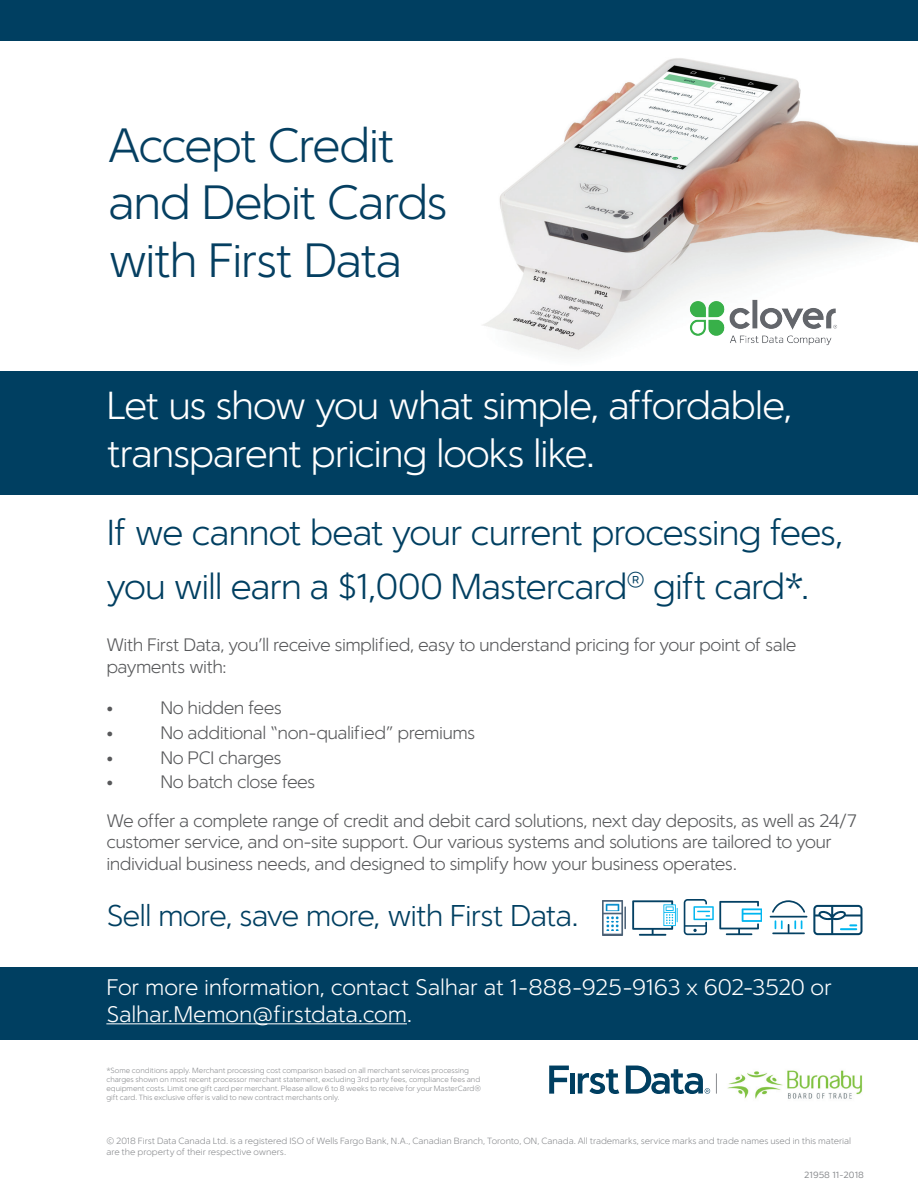
<style>
.page{position:relative;width:918px;height:1188px;background:#fff}
.page>*{position:absolute;margin:0;border:0;box-sizing:border-box;transform-origin:0 0}
.t1{font:300 48px/57.6px "Simple Sans";letter-spacing:-.045em;color:#053f61}
.t2{font:300 39px/48px "Simple Sans";letter-spacing:-.04em;color:#fff}
.t3{font:300 36px/54px "Simple Sans";letter-spacing:-.04em;color:#003f61}
.t4{font:300 30px "Simple Sans";letter-spacing:-.04em;color:#003f61}
.t5{font:300 22.5px/27px "Simple Sans";letter-spacing:-.015em;color:#fff}
.t6{font:300 18px/21.6px "Simple Sans";letter-spacing:-.03em;color:#57585a}
.t7{font:300 9px/10.5px "Simple Sans";letter-spacing:-.005em;color:#8a8c8f}
.t8{font:9px "Simple Sans";color:#8a8c8f}
.t9{font:300 7.5px/9px "Simple Sans";letter-spacing:-.005em;color:#8a8c8f}
</style>
<div class="page">
<img style="left:427px;top:40px;width:491px;height:313px">
<div style="left:0;top:0;width:918px;height:40px;background:#003f61"></div>
<img style="left:680px;top:293px;width:166px;height:60px">
<div style="left:0;top:371px;width:918px;height:124px;background:#003f61"></div>
<img style="left:603px;top:901px;width:22px;height:34px">
<svg style="left:632px;top:901px;width:46px;height:34px"></svg>
<svg style="left:720px;top:901px;width:42px;height:34px"></svg>
<svg style="left:684px;top:899px;width:30px;height:36px"></svg>
<hr style="left:770px;top:916px;width:37px;height:2px;background:#044164">
<svg style="left:772px;top:920px;width:33px;height:14px"></svg>
<svg style="left:772px;top:900px;width:33px;height:13px"></svg>
<svg style="left:813px;top:905px;width:50px;height:30px"></svg>
<div style="left:0;top:967px;width:918px;height:72px;background:#003f61"></div>
<hr style="left:106px;top:1024px;width:301px;height:1px;background:#fff">
<svg style="left:716px;top:1073px;width:1px;height:21px"></svg>
<div style="left:570px;top:1074px;width:5px;height:20px;background:#003f61"></div>
<svg style="left:578px;top:1069px;width:41px;height:25px"></svg>
<svg style="left:549px;top:1066px;width:20px;height:28px"></svg>
<svg style="left:626px;top:1066px;width:84px;height:28px"></svg>
<img style="left:727px;top:1070px;width:136px;height:29px">
<h1 class="t1" style="left:108px;top:115px;width:341px">Accept Credit and Debit Cards with First Data</h1>
<h2 class="t2" style="left:106px;top:381px;width:688px">Let us show you what simple, affordable, transparent pricing looks like.</h2>
<h3 class="t3" style="left:106px;top:505px;width:739px">If we cannot beat your current processing fees, you will earn a $1,000 Mastercard<sup>®</sup> gift card*.</h3>
<p class="t6" style="left:106px;top:634px;width:692px">With First Data, you’ll receive simplified, easy to understand pricing for your point of sale payments with:</p>
<p class="t6" style="left:106px;top:697px;width:8px">•</p>
<p class="t6" style="left:160px;top:697px;width:123px">No hidden fees</p>
<p class="t6" style="left:106px;top:721px;width:8px">•</p>
<p class="t6" style="left:160px;top:721px;width:317px">No additional “non-qualified” premiums</p>
<p class="t6" style="left:106px;top:746px;width:8px">•</p>
<p class="t6" style="left:160px;top:746px;width:123px">No PCI charges</p>
<p class="t6" style="left:106px;top:771px;width:8px">•</p>
<p class="t6" style="left:160px;top:771px;width:157px">No batch close fees</p>
<p class="t6" style="left:106px;top:809px;width:752px">We offer a complete range of credit and debit card solutions, next day deposits, as well as 24/7 customer service, and on-site support. Our various systems and solutions are tailored to your individual business needs, and designed to simplify how your business operates.</p>
<h3 class="t4" style="left:106px;top:898px;width:474px">Sell more, save more, with First Data.</h3>
<p class="t5" style="left:106px;top:974px;width:727px">For more information, contact Salhar at 1-888-925-9163 x 602-3520 or<br>Salhar.Memon@firstdata.com.</p>
<p class="t9" style="left:106px;top:1066px;width:376px">*Some conditions apply. Merchant processing cost comparison based on all merchant services processing charges shown on most recent processor merchant statement, excluding 3rd party fees, compliance fees and equipment costs. Limit one gift card per merchant. Please allow 6 to 8 weeks to receive for your MasterCard® gift card. This exclusive offer is valid to new contract merchants only.</p>
<p class="t7" style="left:106px;top:1136px;width:746px">© 2018 First Data Canada Ltd. is a registered ISO of Wells Fargo Bank, N.A., Canadian Branch, Toronto, ON, Canada. All trademarks, service marks and trade names used in this material are the property of their respective owners.</p>
<p class="t8" style="left:804px;top:1170px;width:61px">21958 11-2018</p>
</div>
